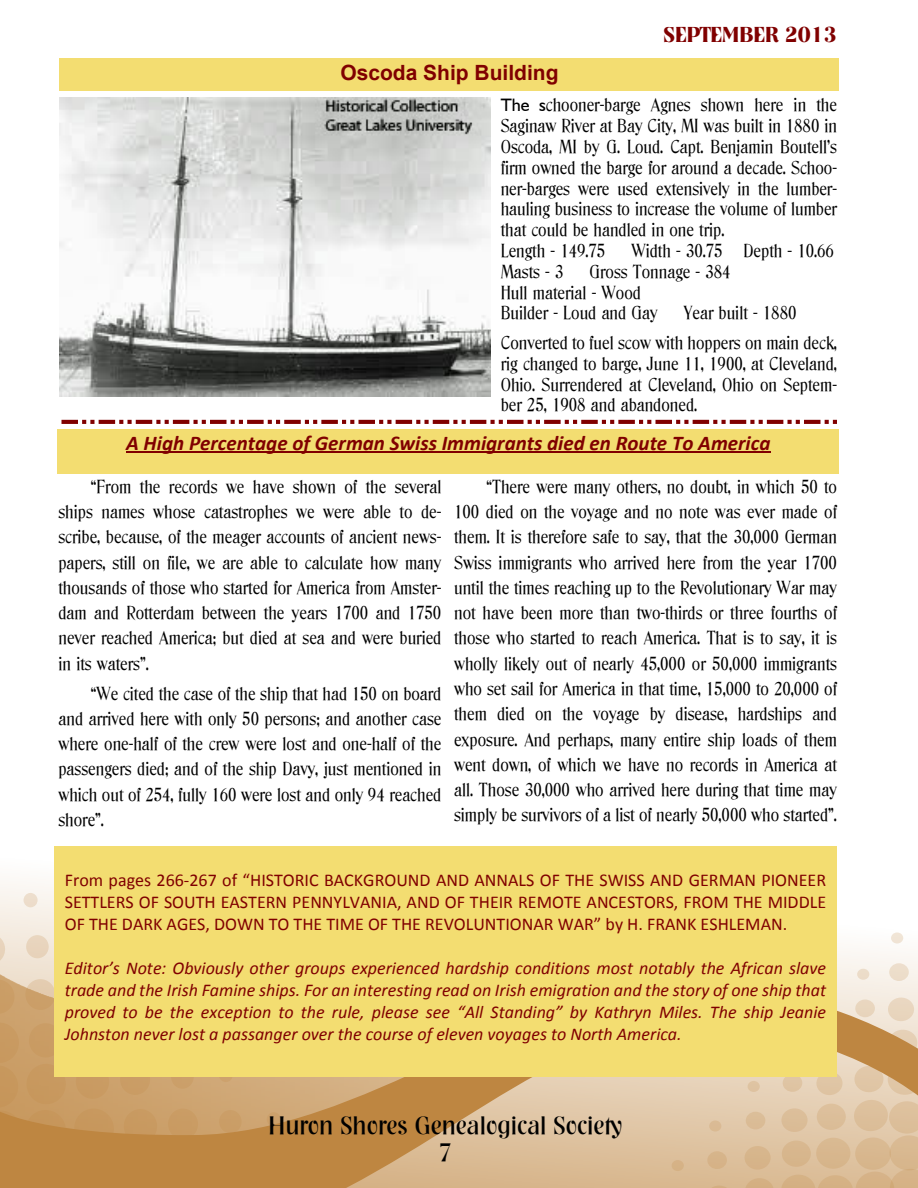
<style>
.page{position:relative;width:918px;height:1188px;background:#fff}
.page>*{position:absolute;margin:0;border:0;box-sizing:border-box;transform-origin:0 0}
.t1{font:24px/27.6px "Tennessee SF";color:#000;text-align:center}
.t2{font:italic 700 21px "Calibri";color:#800000}
.t3{font:700 21px "Arial";color:#800000}
.t4{font:21px "Tennessee SF Bold";color:#800000}
.t5{font:18px/25.3px "Blue Ridge SF";color:#000;text-align:justify}
.t6{font:italic 18px/22px "Calibri";color:#800000;text-align:justify}
.t7{font:18px/22px "Calibri";color:#800000;text-align:justify}
.s1{font-family:"Humanist 521 BT"}
</style>
<div class="page">
<img style="left:0;top:881px;width:904px;height:70px">
<div style="left:891px;top:932px;width:12px;height:12px;background:#be8641;border-radius:50%;opacity:.2"></div>
<img style="left:0;top:951px;width:918px;height:33px">
<svg style="left:0;top:984px;width:918px;height:204px;background:#d1aa7a"></svg>
<svg style="left:61px;top:420px;width:776px;height:4px"></svg>
<img style="left:59px;top:98px;width:431px;height:298px">
<div style="left:57px;top:429px;width:782px;height:45px;background:#f3dd71"></div>
<hr style="left:126px;top:451px;width:644px;height:2px;background:#800000">
<div style="left:60px;top:58px;width:779px;height:33px;background:#f3dd71"></div>
<div style="left:54px;top:846px;width:783px;height:231px;background:#f3dd71"></div>
<p class="t3" style="left:340px;top:64px;width:220px">Oscoda Ship Building</p>
<p class="t4" style="left:663px;top:27px;width:175px">SEPTEMBER 2013</p>
<p class="t5" style="left:501px;top:95px;width:338px;line-height:20.9px;text-align:left"><span class="s1">The s</span>chooner-barge Agnes shown here in the Saginaw River at Bay City, MI was built in 1880 in Oscoda, MI by G. Loud. Capt. Benjamin Boutell’s firm owned the barge for around a decade. Schoo&shy;ner-barges were used extensively in the lumber&shy;hauling business to increase the volume of lumber that could be handled in one trip.<br>Length - 149.75</p>
<p class="t5" style="left:631px;top:238px;width:204px">Width - 30.75 Depth - 10.66</p>
<p class="t5" style="left:501px;top:261px;width:231px;line-height:20.9px;text-align:left;text-indent:89px">Gross Tonnage - 384<br>Hull material - Wood<br>Builder - Loud and Gay</p>
<p class="t5" style="left:501px;top:259px;width:64px">Masts - 3</p>
<p class="t5" style="left:501px;top:298px;width:338px;line-height:29.8px;text-indent:183px">Year built - 1880<br>Converted to fuel scow with hoppers on main deck,</p>
<p class="t5" style="left:501px;top:353px;width:338px;line-height:20.9px">rig changed to barge, June 11, 1900, at Cleveland, Ohio. Surrendered at Cleveland, Ohio on Septem&shy;ber 25, 1908 and abandoned.</p>
<p class="t2" style="left:126px;top:434px;width:646px">A High Percentage of German Swiss Immigrants died en Route To America</p>
<p class="t5" style="left:58px;top:474px;width:384px;text-indent:32px">“From the records we have shown of the several ships names whose catastrophes we were able to de&shy;scribe, because, of the meager accounts of ancient news&shy;papers, still on file, we are able to calculate how many thousands of those who started for America from Amster&shy;dam and Rotterdam between the years 1700 and 1750 never reached America; but died at sea and were buried in its waters”.</p>
<p class="t5" style="left:58px;top:681px;width:384px;text-indent:32px">“We cited the case of the ship that had 150 on board and arrived here with only 50 persons; and another case where one-half of the crew were lost and one-half of the passengers died; and of the ship Davy, just mentioned in which out of 254, fully 160 were lost and only 94 reached shore”.</p>
<p class="t5" style="left:454px;top:474px;width:384px;text-indent:32px">“There were many others, no doubt, in which 50 to 100 died on the voyage and no note was ever made of them. It is therefore safe to say, that the 30,000 German Swiss immigrants who arrived here from the year 1700 until the times reaching up to the Revolutionary War may not have been more than two-thirds or three fourths of those who started to reach America. That is to say, it is wholly likely out of nearly 45,000 or 50,000 immigrants who set sail for America in that time, 15,000 to 20,000 of them died on the voyage by disease, hardships and exposure. And perhaps, many entire ship loads of them went down, of which we have no records in America at all. Those 30,000 who arrived here during that time may simply be survivors of a list of nearly 50,000 who started”.</p>
<p class="t7" style="left:65px;top:870px;width:763px">From pages 266-267 of “HISTORIC BACKGROUND AND ANNALS OF THE SWISS AND GERMAN PIONEER SETTLERS OF SOUTH EASTERN PENNYLVANIA, AND OF THEIR REMOTE ANCESTORS, FROM THE MIDDLE OF THE DARK AGES, DOWN TO THE TIME OF THE REVOLUNTIONAR WAR” by H. FRANK ESHLEMAN.</p>
<p class="t6" style="left:65px;top:958px;width:763px">Editor’s Note: Obviously other groups experienced hardship conditions most notably the African slave trade and the Irish Famine ships. For an interesting read on Irish emigration and the story of one ship that proved to be the exception to the rule, please see “All Standing” by Kathryn Miles. The ship Jeanie Johnston never lost a passanger over the course of eleven voyages to North America.</p>
<h1 class="t1" style="left:269px;top:1112px;width:355px">Huron Shores Genealogical Society<br>7</h1>
</div>
